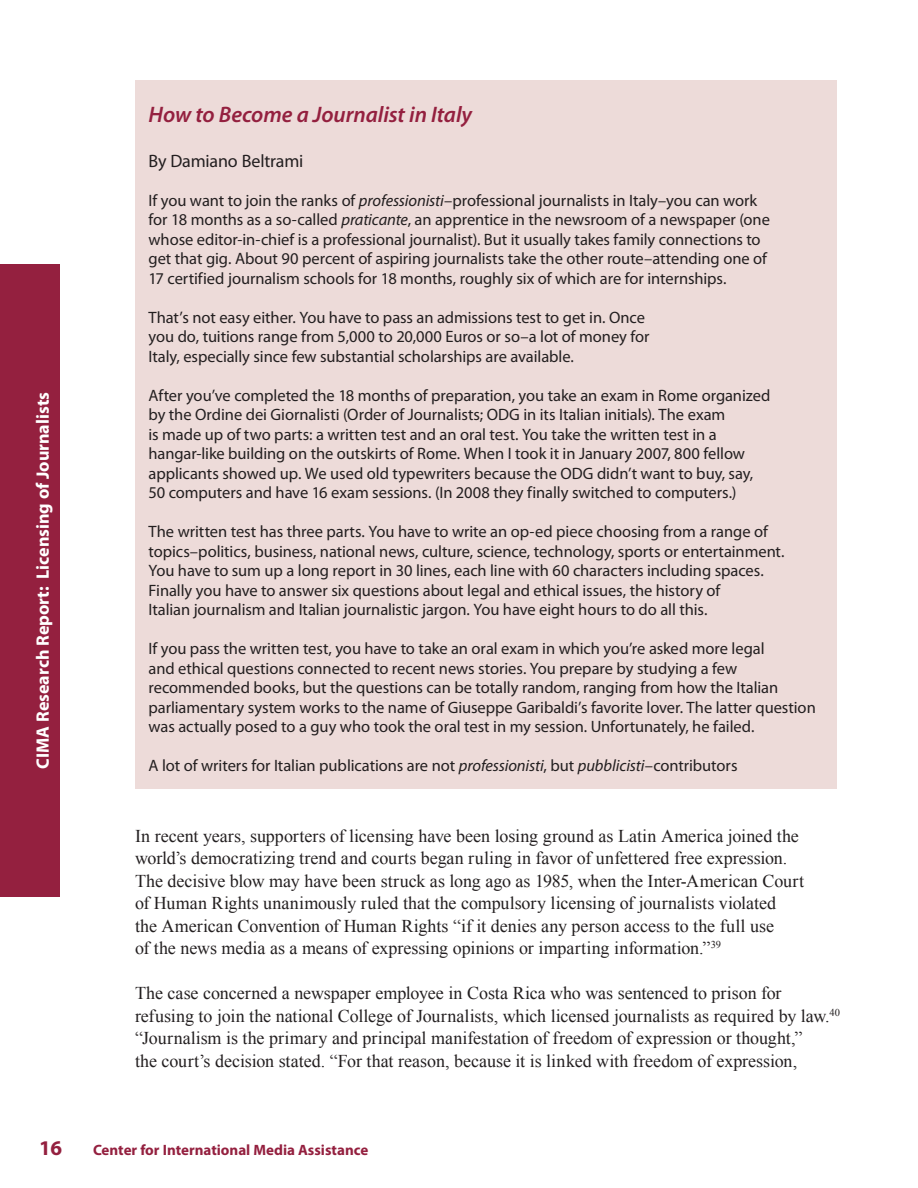
<style>
.page{position:relative;width:918px;height:1188px;background:#fff}
.page>*{position:absolute;margin:0;border:0;box-sizing:border-box;transform-origin:0 0}
.t1{font:italic 600 22.5px "Myriad Pro";letter-spacing:-.005em;color:#94203f}
.t2{font:700 21px "Myriad Pro";color:#94203f}
.t3{font:18px/22.5px "Times New Roman";color:#231f20}
.t4{font:700 18px "Myriad Pro";color:#fff}
.t5{font:18px "Myriad Pro";letter-spacing:-.01em;color:#231f20}
.t6{font:16.5px/19.5px "Myriad Pro";letter-spacing:-.005em;color:#231f20}
.t7{font:700 15px "Myriad Pro";color:#94203f}
.s1{font-style:italic}
</style>
<div class="page">
<div style="left:0;top:264px;width:60px;height:632px;background:#94203f"></div>
<div style="left:135px;top:81px;width:702px;height:708px;background:#eddbd9"></div>
<p class="t4" style="left:31px;top:769px;width:378px;rotate:-90deg">CIMA Research Report: Licensing of Journalists</p>
<h1 class="t1" style="left:148px;top:100px;width:325px">How to Become a Journalist in Italy</h1>
<p class="t5" style="left:148px;top:149px;width:156px">By Damiano Beltrami</p>
<p class="t6" style="left:148px;top:190px;width:623px">If you want to join the ranks of <span class="s1">professionisti</span>–professional journalists in Italy–you can work for 18 months as a so-called <span class="s1">praticante</span>, an apprentice in the newsroom of a newspaper (one whose editor-in-chief is a professional journalist). But it usually takes family connections to get that gig. About 90 percent of aspiring journalists take the other route–attending one of 17 certified journalism schools for 18 months, roughly six of which are for internships.</p>
<p class="t6" style="left:148px;top:307px;width:503px">That’s not easy either. You have to pass an admissions test to get in. Once you do, tuitions range from 5,000 to 20,000 Euros or so–a lot of money for<br>Italy, especially since few substantial scholarships are available.</p>
<p class="t6" style="left:148px;top:385px;width:623px">After you’ve completed the 18 months of preparation, you take an exam in Rome organized by the Ordine dei Giornalisti (Order of Journalists; ODG in its Italian initials). The exam<br>is made up of two parts: a written test and an oral test. You take the written test in a hangar-like building on the outskirts of Rome. When I took it in January 2007, 800 fellow applicants showed up. We used old typewriters because the ODG didn’t want to buy, say, 50 computers and have 16 exam sessions. (In 2008 they finally switched to computers.)</p>
<p class="t6" style="left:148px;top:521px;width:638px">The written test has three parts. You have to write an op-ed piece choosing from a range of topics–politics, business, national news, culture, science, technology, sports or entertainment.<br>You have to sum up a long report in 30 lines, each line with 60 characters including spaces.<br>Finally you have to answer six questions about legal and ethical issues, the history of<br>Italian journalism and Italian journalistic jargon. You have eight hours to do all this.</p>
<p class="t6" style="left:148px;top:638px;width:669px">If you pass the written test, you have to take an oral exam in which you’re asked more legal<br>and ethical questions connected to recent news stories. You prepare by studying a few recommended books, but the questions can be totally random, ranging from how the Italian parliamentary system works to the name of Giuseppe Garibaldi’s favorite lover. The latter question was actually posed to a guy who took the oral test in my session. Unfortunately, he failed.</p>
<p class="t6" style="left:148px;top:755px;width:591px">A lot of writers for Italian publications are not <span class="s1">professionisti</span>, but <span class="s1">pubblicisti</span>–contributors</p>
<p class="t3" style="left:135px;top:824px;width:671px">In recent years, supporters of licensing have been losing ground as Latin America joined the world’s democratizing trend and courts began ruling in favor of unfettered free expression.<br>The decisive blow may have been struck as long ago as 1985, when the Inter-American Court of Human Rights unanimously ruled that the compulsory licensing of journalists violated<br>the American Convention of Human Rights “if it denies any person access to the full use<br>of the news media as a means of expressing opinions or imparting information.”<sup>39</sup></p>
<p class="t3" style="left:135px;top:982px;width:707px">The case concerned a newspaper employee in Costa Rica who was sentenced to prison for refusing to join the national College of Journalists, which licensed journalists as required by law.<sup>40 </sup>“Journalism is the primary and principal manifestation of freedom of expression or thought,”<br>the court’s decision stated. “For that reason, because it is linked with freedom of expression,</p>
<p class="t2" style="left:39px;top:1134px;width:25px">16</p>
<p class="t7" style="left:93px;top:1140px;width:277px">Center for International Media Assistance</p>
</div>
